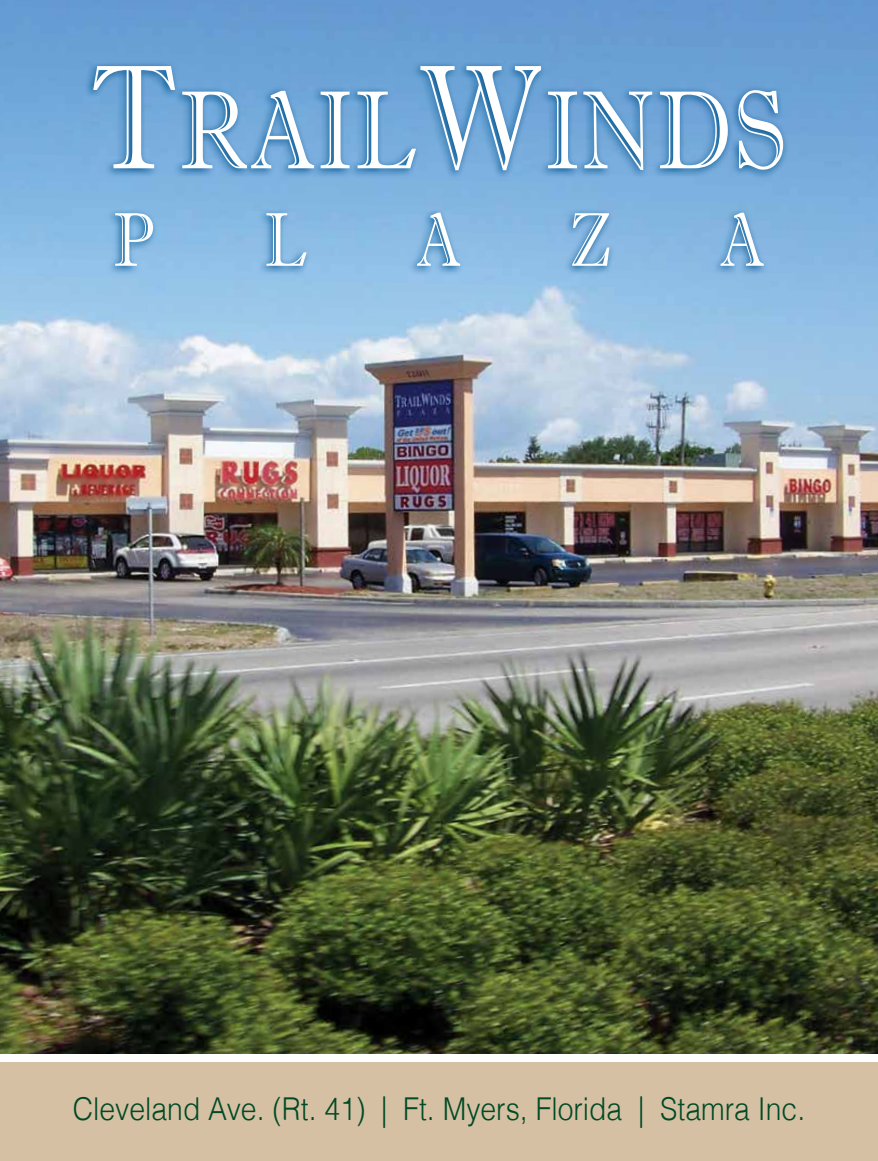
<style>
.page{position:relative;width:878px;height:1161px;background:#fff}
.page>*{position:absolute;margin:0;border:0;box-sizing:border-box;transform-origin:0 0}
.t1{font:111.3px "Imprint MT Shadow";letter-spacing:.02em;color:#fff;scale:.8 1}
.t2{font:76.35px "Imprint MT Shadow";color:#fff;scale:.8 1}
.t3{font:300 31.5px "Helvetica";color:#004a25;scale:.9 1}
.s1{font-size:148.35px}
</style>
<div class="page">
<img style="left:0;top:0;width:878px;height:1054px">
<div style="left:0;top:1062px;width:878px;height:99px;background:#d6c0a3"></div>
<svg style="left:84px;top:61px;width:704px;height:214px;background:#6fa6d5"></svg>
<h1 class="t1" style="left:91px;top:65px;width:871px"><span class="s1">T</span>RAIL<span class="s1">W</span>INDS</h1>
<h2 class="t2" style="left:113px;top:195px;width:54px">P</h2>
<h2 class="t2" style="left:265px;top:195px;width:55px">L</h2>
<h2 class="t2" style="left:416px;top:195px;width:57px">A</h2>
<h2 class="t2" style="left:570px;top:195px;width:52px">Z</h2>
<h2 class="t2" style="left:720px;top:195px;width:57px">A</h2>
<p class="t3" style="left:73px;top:1084px;width:815px">Cleveland Ave. (Rt. 41) | Ft. Myers, Florida | Stamra Inc.</p>
</div>
